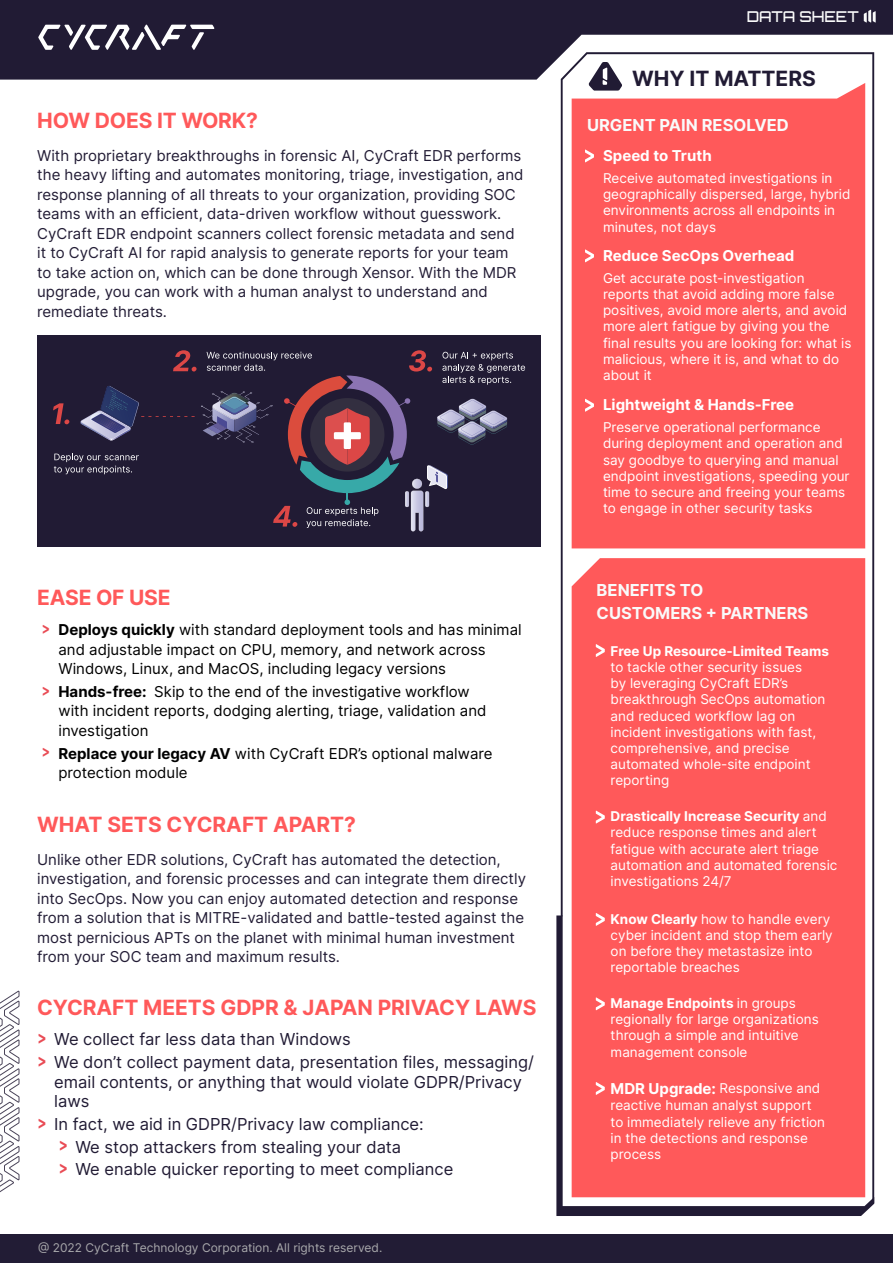
<style>
.page{position:relative;width:893px;height:1263px;background:#fff}
.page>*{position:absolute;margin:0;border:0;box-sizing:border-box;transform-origin:0 0}
.t1{font:700 21px "Inter";letter-spacing:-.005em;color:#ff595a}
.t2{font:700 21px "Inter";color:#211b34}
.t3{font:16.5px/19.5px "Inter";color:#211b34}
.t4{font:700 16.5px/22.8px "Inter";color:#f9fafa}
.t5{font:15px/19.5px "Inter";color:#221c35}
.t6{font:15px/19.5px "Inter";color:#000}
.t7{font:700 15px "Inter";color:#fff}
.t8{font:15px "Orbitron";letter-spacing:-.005em;color:#f9fafa}
.t9{font:13.5px/16.2px "Inter";color:#fff}
.t10{font:700 13.5px "Inter";color:#fff}
.t11{font:12px "Inter";color:#a9a9ac}
.s1{font-family:"Punctuation";color:#e94c55}
.s2{font-weight:700}
.s3{font-weight:700;font-size:15px}
</style>
<div class="page">
<svg style="left:0;top:0;width:893px;height:80px;background:#3a344a"></svg>
<div style="left:0;top:1234px;width:893px;height:29px;background:#221c35"></div>
<svg style="left:864px;top:10px;width:12px;height:13px"></svg>
<svg style="left:556px;top:915px;width:318px;height:301px;fill:#211b34"></svg>
<svg style="left:561px;top:52px;width:313px;height:1151px;background:#fc6869"></svg>
<svg style="left:38px;top:24px;width:177px;height:26px"></svg>
<svg style="left:0;top:991px;width:20px;height:202px"></svg>
<svg style="left:589px;top:62px;width:33px;height:29px"></svg>
<div style="left:37px;top:335px;width:504px;height:211px;background:#211b34"></div>
<svg style="left:53px;top:350px;width:472px;height:181px"></svg>
<img style="left:108px;top:407px;width:19px;height:4px">
<svg style="left:585px;top:150px;width:9px;height:12px"></svg>
<svg style="left:585px;top:249px;width:9px;height:13px"></svg>
<svg style="left:585px;top:399px;width:9px;height:13px"></svg>
<svg style="left:596px;top:1082px;width:9px;height:13px"></svg>
<svg style="left:596px;top:644px;width:9px;height:13px"></svg>
<svg style="left:596px;top:811px;width:9px;height:12px"></svg>
<svg style="left:596px;top:913px;width:9px;height:13px"></svg>
<svg style="left:596px;top:997px;width:9px;height:13px"></svg>
<h1 class="t1" style="left:37px;top:106px;width:222px">HOW DOES IT WORK?</h1>
<p class="t5" style="left:37px;top:145px;width:488px">With proprietary breakthroughs in forensic AI, CyCraft EDR performs the heavy lifting and automates monitoring, triage, investigation, and response planning of all threats to your organization, providing SOC teams with an efficient, data-driven workflow without guesswork.<br>CyCraft EDR endpoint scanners collect forensic metadata and send it to CyCraft AI for rapid analysis to generate reports for your team to take action on, which can be done through Xensor. With the MDR upgrade, you can work with a human analyst to understand and remediate threats.</p>
<h1 class="t1" style="left:37px;top:582px;width:135px">EASE OF USE</h1>
<p class="t6" style="left:58px;top:620px;width:465px;text-indent:-17px"><span class="s1">-</span> <span class="s2">Deploys quickly</span> with standard deployment tools and has minimal and adjustable impact on CPU, memory, and network across<br>Windows, Linux, and MacOS, including legacy versions</p>
<p class="t6" style="left:58px;top:681px;width:429px;text-indent:-17px"><span class="s1">-</span> <span class="s2">Hands-free:</span> Skip to the end of the investigative workflow with incident reports, dodging alerting, triage, validation and investigation</p>
<p class="t6" style="left:58px;top:743px;width:436px;text-indent:-17px"><span class="s1">-</span> <span class="s2">Replace your legacy AV</span> with CyCraft EDR’s optional malware protection module</p>
<h1 class="t1" style="left:37px;top:809px;width:320px">WHAT SETS CYCRAFT APART?</h1>
<p class="t5" style="left:37px;top:849px;width:490px">Unlike other EDR solutions, CyCraft has automated the detection, investigation, and forensic processes and can integrate them directly into SecOps. Now you can enjoy automated detection and response from a solution that is MITRE-validated and battle-tested against the most pernicious APTs on the planet with minimal human investment from your SOC team and maximum results.</p>
<h1 class="t1" style="left:37px;top:992px;width:501px">CYCRAFT MEETS GDPR &amp; JAPAN PRIVACY LAWS</h1>
<p class="t3" style="left:37px;top:1029px;width:315px"><span class="s1">-</span> We collect far less data than Windows</p>
<p class="t3" style="left:54px;top:1052px;width:481px;text-indent:-17px"><span class="s1">-</span> We don’t collect payment data, presentation files, messaging/ email contents, or anything that would violate GDPR/Privacy laws</p>
<p class="t3" style="left:37px;top:1114px;width:388px"><span class="s1">-</span> In fact, we aid in GDPR/Privacy law compliance:</p>
<p class="t3" style="left:58px;top:1136px;width:344px"><span class="s1">-</span> We stop attackers from stealing your data</p>
<p class="t3" style="left:58px;top:1159px;width:396px"><span class="s1">-</span> We enable quicker reporting to meet compliance</p>
<p class="t11" style="left:38px;top:1239px;width:346px">@ 2022 CyCraft Technology Corporation. All rights reserved.</p>
<p class="t8" style="left:747px;top:7px;width:114px">DATA SHEET</p>
<h1 class="t2" style="left:632px;top:63px;width:185px">WHY IT MATTERS</h1>
<p class="t4" style="left:587px;top:113px;width:203px">URGENT PAIN RESOLVED</p>
<p class="t7" style="left:603px;top:145px;width:110px">Speed to Truth</p>
<p class="t9" style="left:603px;top:170px;width:249px">Receive automated investigations in geographically dispersed, large, hybrid environments across all endpoints in minutes, not days</p>
<p class="t7" style="left:603px;top:244px;width:193px">Reduce SecOps Overhead</p>
<p class="t9" style="left:603px;top:270px;width:250px">Get accurate post-investigation reports that avoid adding more false positives, avoid more alerts, and avoid more alert fatigue by giving you the final results you are looking for: what is malicious, where it is, and what to do about it</p>
<p class="t7" style="left:603px;top:394px;width:193px">Lightweight &amp; Hands-Free</p>
<p class="t9" style="left:603px;top:419px;width:248px">Preserve operational performance during deployment and operation and say goodbye to querying and manual endpoint investigations, speeding your time to secure and freeing your teams to engage in other security tasks</p>
<p class="t4" style="left:597px;top:578px;width:213px">BENEFITS TO<br>CUSTOMERS + PARTNERS</p>
<p class="t10" style="left:611px;top:641px;width:220px">Free Up Resource-Limited Teams</p>
<p class="t9" style="left:611px;top:659px;width:216px">to tackle other security issues<br>by leveraging CyCraft EDR’s breakthrough SecOps automation and reduced workflow lag on incident investigations with fast, comprehensive, and precise automated whole-site endpoint reporting</p>
<p class="t9" style="left:611px;top:808px;width:228px"><span class="s2">Drastically Increase Security</span> and reduce response times and alert fatigue with accurate alert triage automation and automated forensic investigations 24/7</p>
<p class="t9" style="left:611px;top:910px;width:224px"><span class="s2">Know Clearly</span> how to handle every cyber incident and stop them early on before they metastasize into reportable breaches</p>
<p class="t9" style="left:611px;top:995px;width:210px"><span class="s2">Manage Endpoints</span> in groups regionally for large organizations through a simple and intuitive management console</p>
<p class="t9" style="left:611px;top:1080px;width:216px"><span class="s3">MDR Upgrade:</span> Responsive and reactive human analyst support to immediately relieve any friction in the detections and response process</p>
</div>
